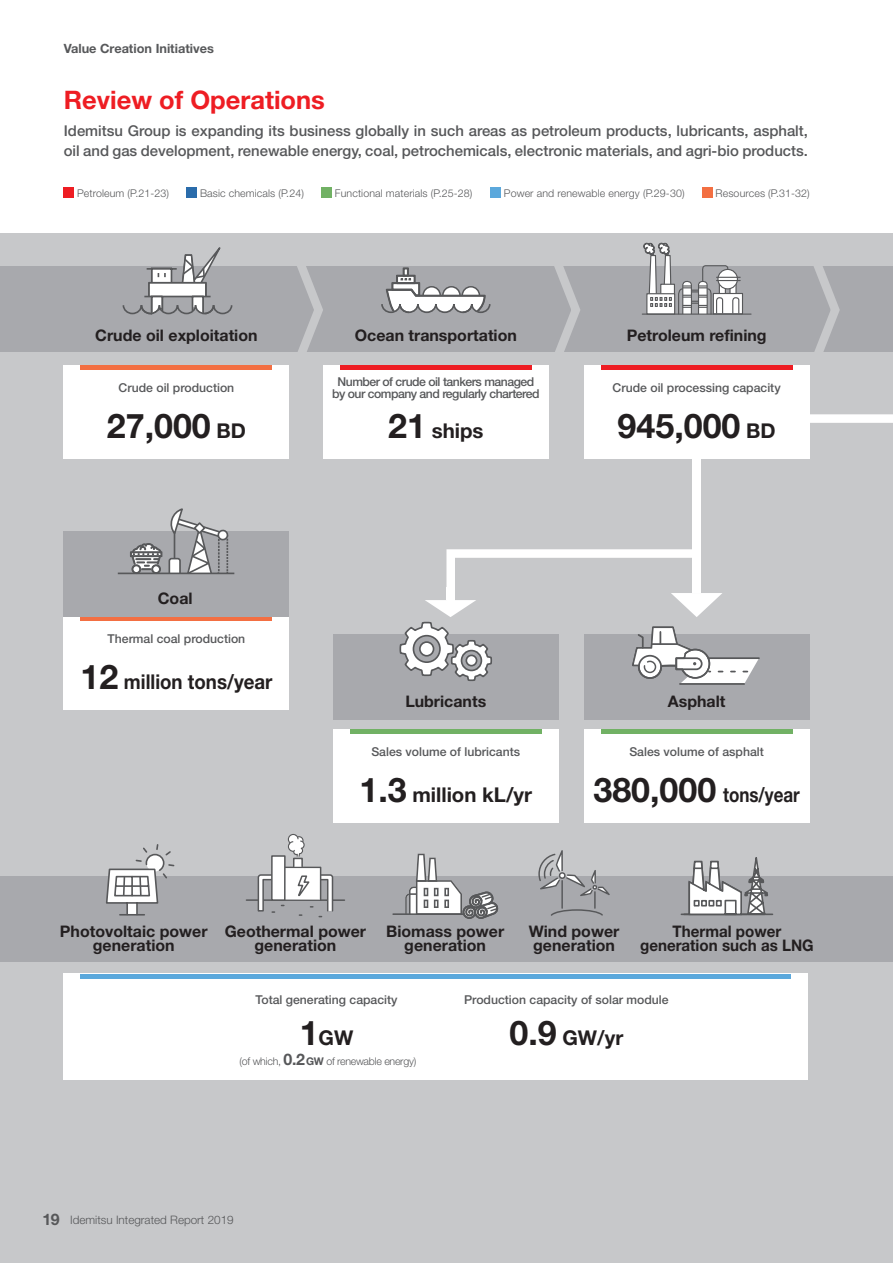
<style>
.page{position:relative;width:893px;height:1263px;background:#fff}
.page>*{position:absolute;margin:0;border:0;box-sizing:border-box;transform-origin:0 0}
.t1{font:700 34.05px "Helvetica Neue LT Pro";color:#231f20}
.t2{font:700 25.5px "Helvetica Neue LT Pro";color:#ee1d23}
.t3{font:700 20.4px "Helvetica Neue LT Pro";color:#231f20}
.t4{font:700 20.4px "Helvetica Neue LT Pro";color:#231f20;scale:.92 1}
.t5{font:700 20.4px "Helvetica Neue LT Pro";color:#231f20;scale:.83 1}
.t6{font:700 15.9px/13.8px "Helvetica Neue LT Pro";color:#231f20;text-align:center}
.t7{font:700 15.9px/13.8px "Helvetica Neue LT Pro";color:#231f20;text-align:center;scale:.95 1}
.t8{font:500 14.85px/20.2px "Helvetica Neue LT Pro";color:#57585a}
.t9{font:700 12.75px "Helvetica Neue LT Pro";color:#57585a}
.t10{font:500 12.15px "Helvetica Neue LT Pro";color:#57585a}
.t11{font:500 12.15px/11.7px "Helvetica Neue LT Pro";letter-spacing:-.04em;color:#57585a;text-align:center}
.t12{font:300 11.7px "Helvetica Neue LT Pro";color:#57585a}
.t13{font:300 10.65px "Helvetica Neue LT Pro";letter-spacing:.01em;color:#57585a}
.t14{font:300 10.65px "Helvetica Neue LT Pro";letter-spacing:-.025em;color:#57585a}
.s1{font-size:20.4px}
.s2{font-size:34.05px}
.s3{font-weight:700;font-size:15.9px}
.s4{font-weight:700}
</style>
<div class="page">
<div style="left:0;top:234px;width:893px;height:1029px;background:#c7c8ca"></div>
<div style="left:64px;top:974px;width:744px;height:106px;background:#fff"></div>
<div style="left:64px;top:188px;width:10px;height:10px;background:#ee1d23"></div>
<div style="left:186px;top:188px;width:11px;height:10px;background:#2a6cab"></div>
<div style="left:702px;top:188px;width:10px;height:10px;background:#f36f42"></div>
<div style="left:321px;top:188px;width:11px;height:10px;background:#71b164"></div>
<div style="left:490px;top:188px;width:10px;height:10px;background:#5ba8dc"></div>
<hr style="left:81px;top:974px;width:710px;height:4px;background:#5ba8dc">
<div style="left:0;top:877px;width:893px;height:85px;background:#a8a9ad"></div>
<div style="left:0;top:266px;width:893px;height:85px;background:#a8a9ad"></div>
<div style="left:64px;top:366px;width:225px;height:93px;background:#fff"></div>
<div style="left:323px;top:366px;width:226px;height:93px;background:#fff"></div>
<div style="left:64px;top:617px;width:225px;height:93px;background:#fff"></div>
<div style="left:584px;top:366px;width:225px;height:93px;background:#fff"></div>
<svg style="left:286px;top:266px;width:42px;height:100px"></svg>
<svg style="left:544px;top:266px;width:41px;height:100px"></svg>
<svg style="left:803px;top:266px;width:41px;height:109px"></svg>
<hr style="left:81px;top:366px;width:191px;height:4px;background:#f36f42">
<hr style="left:340px;top:366px;width:191px;height:4px;background:#ee1d23">
<hr style="left:81px;top:617px;width:191px;height:4px;background:#f36f42">
<hr style="left:601px;top:366px;width:191px;height:4px;background:#ee1d23">
<svg style="left:122px;top:233px;width:111px;height:82px"></svg>
<div style="left:692px;top:455px;width:9px;height:138px;background:#fff"></div>
<svg style="left:381px;top:267px;width:110px;height:47px"></svg>
<div style="left:333px;top:634px;width:225px;height:85px;background:#a8a9ad"></div>
<div style="left:333px;top:729px;width:225px;height:94px;background:#fff"></div>
<div style="left:350px;top:729px;width:191px;height:5px;background:#71b164"></div>
<div style="left:584px;top:634px;width:225px;height:85px;background:#a8a9ad"></div>
<div style="left:584px;top:729px;width:225px;height:94px;background:#fff"></div>
<div style="left:601px;top:729px;width:191px;height:5px;background:#71b164"></div>
<hr style="left:680px;top:683px;width:64px;height:2px;background:#57585a">
<div style="left:64px;top:531px;width:225px;height:86px;background:#a8a9ad"></div>
<hr style="left:118px;top:572px;width:116px;height:2px;background:#57585a">
<svg style="left:168px;top:508px;width:62px;height:67px"></svg>
<svg style="left:130px;top:543px;width:32px;height:30px"></svg>
<svg style="left:809px;top:410px;width:84px;height:276px"></svg>
<div style="left:713px;top:293px;width:30px;height:21px;background:#fff;border:1px solid #57585a"></div>
<hr style="left:642px;top:314px;width:109px;height:1px;background:#57585a">
<svg style="left:643px;top:243px;width:97px;height:72px"></svg>
<svg style="left:399px;top:549px;width:360px;height:135px"></svg>
<div style="left:420px;top:642px;width:14px;height:14px;background:#fff;border-radius:50%"></div>
<div style="left:419px;top:641px;width:15px;height:16px;border:2px solid #57585a;border-radius:50%"></div>
<svg style="left:105px;top:844px;width:70px;height:72px"></svg>
<hr style="left:246px;top:899px;width:98px;height:2px;background:#57585a">
<div style="left:272px;top:856px;width:13px;height:44px;background:#fff"></div>
<div style="left:271px;top:855px;width:15px;height:46px;border:2px solid #57585a"></div>
<div style="left:294px;top:858px;width:8px;height:8px;background:#fff"></div>
<div style="left:293px;top:858px;width:10px;height:9px;border:2px solid #57585a"></div>
<svg style="left:257px;top:866px;width:77px;height:51px"></svg>
<svg style="left:288px;top:834px;width:17px;height:23px"></svg>
<svg style="left:538px;top:850px;width:72px;height:66px"></svg>
<svg style="left:680px;top:857px;width:94px;height:59px"></svg>
<hr style="left:392px;top:913px;width:79px;height:2px;background:#57585a">
<svg style="left:405px;top:854px;width:94px;height:65px"></svg>
<p class="t9" style="left:64px;top:41px;width:152px">Value Creation Initiatives</p>
<h2 class="t2" style="left:64px;top:84px;width:263px">Review of Operations</h2>
<p class="t8" style="left:64px;top:120px;width:746px">Idemitsu Group is expanding its business globally in such areas as petroleum products, lubricants, asphalt, oil and gas development, renewable energy, coal, petrochemicals, electronic materials, and agri-bio products.</p>
<p class="t13" style="left:77px;top:186px;width:93px">Petroleum (P.21-23)</p>
<p class="t13" style="left:200px;top:186px;width:105px">Basic chemicals (P.24)</p>
<p class="t13" style="left:335px;top:186px;width:139px">Functional materials (P.25-28)</p>
<p class="t13" style="left:504px;top:186px;width:182px">Power and renewable energy (P.29-30)</p>
<p class="t13" style="left:716px;top:186px;width:96px">Resources (P.31-32)</p>
<p class="t6" style="left:95px;top:328px;width:164px">Crude oil exploitation</p>
<p class="t6" style="left:355px;top:328px;width:164px">Ocean transportation</p>
<p class="t6" style="left:627px;top:328px;width:141px">Petroleum refining</p>
<p class="t10" style="left:119px;top:381px;width:117px">Crude oil production</p>
<p class="t11" style="left:332px;top:376px;width:209px">Number of crude oil tankers managed by our company and regularly chartered</p>
<p class="t10" style="left:613px;top:381px;width:170px">Crude oil processing capacity</p>
<h1 class="t1" style="left:107px;top:405px;width:141px">27,000 <span class="s1">BD</span></h1>
<h3 class="t3" style="left:388px;top:418px;width:97px"><span class="s2">21</span> ships</h3>
<p class="t6" style="left:158px;top:591px;width:36px">Coal</p>
<p class="t10" style="left:108px;top:631px;width:139px">Thermal coal production</p>
<h3 class="t4" style="left:80px;top:669px;width:210px"><span class="s2">12</span> million tons/year</h3>
<p class="t6" style="left:405px;top:694px;width:82px">Lubricants</p>
<h1 class="t1" style="left:618px;top:405px;width:160px">945,000 <span class="s1">BD</span></h1>
<p class="t6" style="left:668px;top:694px;width:59px">Asphalt</p>
<p class="t10" style="left:371px;top:744px;width:150px">Sales volume of lubricants</p>
<p class="t10" style="left:629px;top:744px;width:136px">Sales volume of asphalt</p>
<h3 class="t3" style="left:359px;top:782px;width:174px"><span class="s2">1.3</span> million kL/yr</h3>
<h3 class="t5" style="left:593px;top:782px;width:250px"><span class="s2">380,000</span> tons/year</h3>
<p class="t6" style="left:60px;top:924px;width:149px">Photovoltaic power generation</p>
<p class="t6" style="left:225px;top:924px;width:143px">Geothermal power generation</p>
<p class="t6" style="left:529px;top:924px;width:92px;text-align:left">Wind power generation</p>
<p class="t7" style="left:640px;top:924px;width:184px">Thermal power generation such as LNG</p>
<p class="t6" style="left:386px;top:924px;width:120px">Biomass power generation</p>
<p class="t10" style="left:256px;top:992px;width:144px">Total generating capacity</p>
<p class="t10" style="left:464px;top:992px;width:206px">Production capacity of solar module</p>
<h3 class="t3" style="left:300px;top:1025px;width:55px"><span class="s2">1</span>GW</h3>
<h3 class="t3" style="left:509px;top:1025px;width:115px"><span class="s2">0.9</span> GW/yr</h3>
<p class="t14" style="left:240px;top:1054px;width:178px">(of which, <span class="s3">0.2</span><span class="s4">GW</span> of renewable energy)</p>
<p class="t12" style="left:43px;top:1213px;width:193px"><span class="s3">19</span> Idemitsu Integrated Report 2019</p>
</div>
